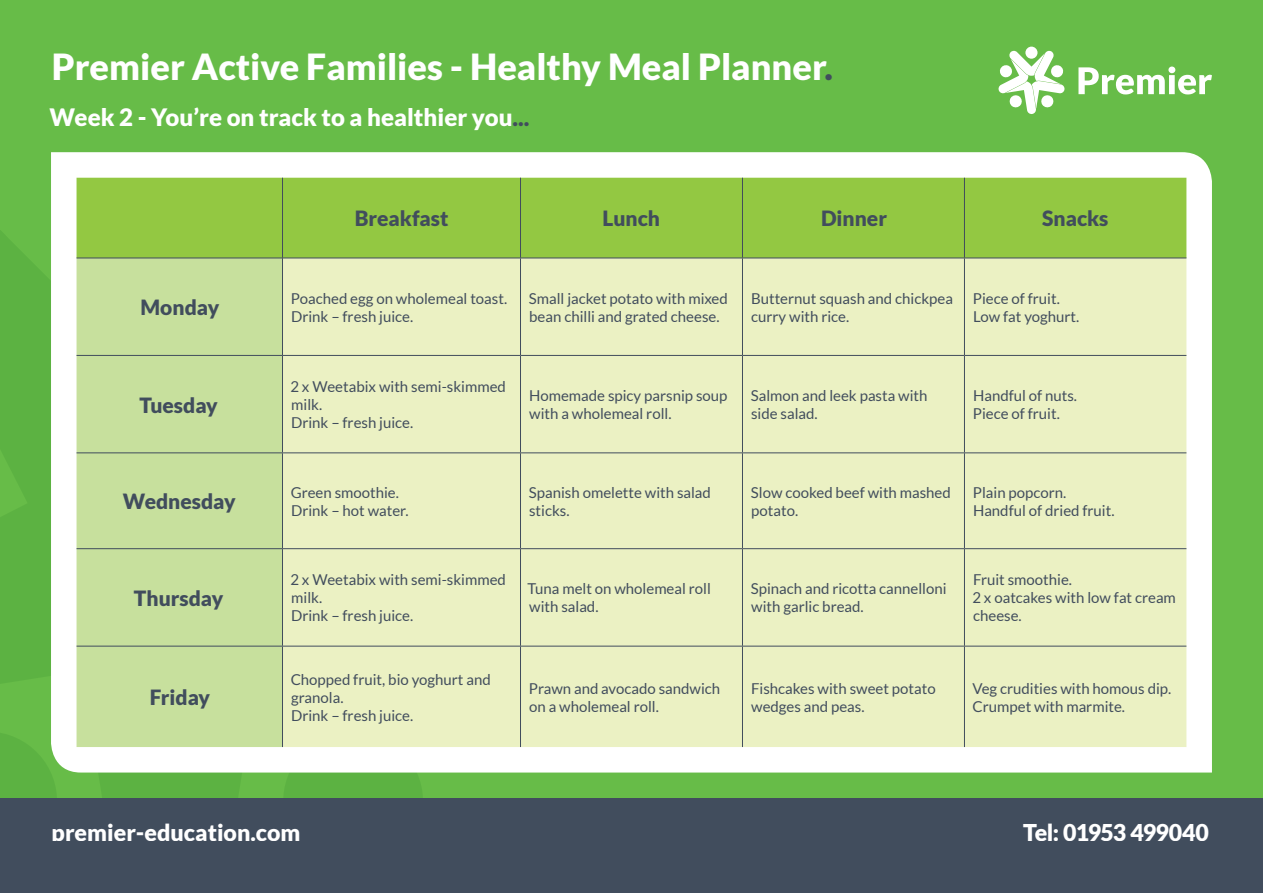
<style>
.page{position:relative;width:1263px;height:893px;background:#67bc48}
.page>*{position:absolute;margin:0;border:0;box-sizing:border-box;transform-origin:0 0}
.t1{font:900 36px "Lato";color:#fff}
.t2{font:900 24px "Lato";color:#fff}
.t3{font:900 23.1px "Lato";color:#fff}
.t4{font:900 23.1px "Lato";letter-spacing:-.035em;color:#fff}
.t5{font:900 21px "Lato";color:#414d5d}
.t6{font:15px/18px "Lato";color:#414d5d}
.s1{color:#414d5d}
</style>
<div class="page">
<svg style="left:274px;top:772px;width:158px;height:26px"></svg>
<svg style="left:75px;top:772px;width:150px;height:26px;fill:#5cb242"></svg>
<svg style="left:0;top:733px;width:56px;height:65px"></svg>
<div style="left:0;top:505px;width:51px;height:178px;background:#5cb242"></div>
<svg style="left:0;top:231px;width:51px;height:274px;fill:#5cb242"></svg>
<div style="left:0;top:798px;width:1263px;height:95px;background:#414d5d"></div>
<div style="left:51px;top:152px;width:1161px;height:620px;background:#fff"></div>
<div style="left:1025px;top:47px;width:12px;height:12px;background:#fff;border-radius:50%"></div>
<svg style="left:1078px;top:67px;width:134px;height:27px"></svg>
<svg style="left:998px;top:50px;width:67px;height:64px"></svg>
<div style="left:77px;top:178px;width:1109px;height:80px;background:#93c842"></div>
<div style="left:77px;top:258px;width:205px;height:489px;background:#c7e09d"></div>
<div style="left:283px;top:259px;width:903px;height:488px;background:#ebf1c3"></div>
<hr style="left:282px;top:178px;width:1px;height:79px;background:#414d5d">
<hr style="left:520px;top:178px;width:1px;height:80px;background:#414d5d">
<hr style="left:742px;top:178px;width:1px;height:80px;background:#414d5d">
<hr style="left:964px;top:178px;width:1px;height:80px;background:#414d5d">
<hr style="left:77px;top:257px;width:206px;height:1px;background:#414d5d">
<hr style="left:77px;top:355px;width:205px;height:1px;background:#414d5d">
<hr style="left:77px;top:452px;width:205px;height:1px;background:#414d5d">
<hr style="left:77px;top:548px;width:205px;height:1px;background:#414d5d">
<hr style="left:77px;top:646px;width:205px;height:1px;background:#414d5d">
<hr style="left:282px;top:258px;width:238px;height:1px;background:#414d5d">
<hr style="left:282px;top:258px;width:1px;height:97px;background:#414d5d">
<hr style="left:520px;top:258px;width:222px;height:1px;background:#414d5d">
<hr style="left:520px;top:258px;width:1px;height:97px;background:#414d5d">
<hr style="left:742px;top:258px;width:222px;height:1px;background:#414d5d">
<hr style="left:742px;top:258px;width:1px;height:97px;background:#414d5d">
<hr style="left:964px;top:258px;width:222px;height:1px;background:#414d5d">
<hr style="left:964px;top:258px;width:1px;height:97px;background:#414d5d">
<hr style="left:282px;top:355px;width:238px;height:1px;background:#414d5d">
<hr style="left:282px;top:356px;width:1px;height:96px;background:#414d5d">
<hr style="left:520px;top:355px;width:222px;height:1px;background:#414d5d">
<hr style="left:520px;top:356px;width:1px;height:96px;background:#414d5d">
<hr style="left:742px;top:355px;width:222px;height:1px;background:#414d5d">
<hr style="left:742px;top:356px;width:1px;height:96px;background:#414d5d">
<hr style="left:964px;top:355px;width:222px;height:1px;background:#414d5d">
<hr style="left:964px;top:356px;width:1px;height:96px;background:#414d5d">
<hr style="left:282px;top:452px;width:238px;height:1px;background:#414d5d">
<hr style="left:282px;top:453px;width:1px;height:95px;background:#414d5d">
<hr style="left:520px;top:452px;width:222px;height:1px;background:#414d5d">
<hr style="left:520px;top:453px;width:1px;height:95px;background:#414d5d">
<hr style="left:742px;top:452px;width:222px;height:1px;background:#414d5d">
<hr style="left:742px;top:453px;width:1px;height:95px;background:#414d5d">
<hr style="left:964px;top:452px;width:222px;height:1px;background:#414d5d">
<hr style="left:964px;top:453px;width:1px;height:95px;background:#414d5d">
<hr style="left:282px;top:548px;width:238px;height:1px;background:#414d5d">
<hr style="left:282px;top:549px;width:1px;height:97px;background:#414d5d">
<hr style="left:520px;top:548px;width:222px;height:1px;background:#414d5d">
<hr style="left:520px;top:549px;width:1px;height:97px;background:#414d5d">
<hr style="left:742px;top:548px;width:222px;height:1px;background:#414d5d">
<hr style="left:742px;top:549px;width:1px;height:97px;background:#414d5d">
<hr style="left:964px;top:548px;width:222px;height:1px;background:#414d5d">
<hr style="left:964px;top:549px;width:1px;height:97px;background:#414d5d">
<hr style="left:282px;top:646px;width:238px;height:1px;background:#414d5d">
<hr style="left:282px;top:646px;width:1px;height:101px;background:#414d5d">
<hr style="left:520px;top:646px;width:222px;height:1px;background:#414d5d">
<hr style="left:520px;top:646px;width:1px;height:101px;background:#414d5d">
<hr style="left:742px;top:646px;width:222px;height:1px;background:#414d5d">
<hr style="left:742px;top:646px;width:1px;height:101px;background:#414d5d">
<hr style="left:964px;top:646px;width:222px;height:1px;background:#414d5d">
<hr style="left:964px;top:646px;width:1px;height:101px;background:#414d5d">
<h1 class="t1" style="left:52px;top:46px;width:783px">Premier Active Families - Healthy Meal Planner<span class="s1">.</span></h1>
<h2 class="t2" style="left:50px;top:103px;width:482px">Week 2 - You’re on track to a healthier you<span class="s1">...</span></h2>
<h3 class="t5" style="left:355px;top:206px;width:95px">Breakfast</h3>
<h3 class="t5" style="left:602px;top:206px;width:59px">Lunch</h3>
<h3 class="t5" style="left:821px;top:206px;width:68px">Dinner</h3>
<h3 class="t5" style="left:1042px;top:206px;width:68px">Snacks</h3>
<h3 class="t5" style="left:141px;top:295px;width:80px">Monday</h3>
<p class="t6" style="left:291px;top:289px;width:218px">Poached egg on wholemeal toast.<br>Drink – fresh juice.</p>
<p class="t6" style="left:529px;top:289px;width:200px">Small jacket potato with mixed bean chilli and grated cheese.</p>
<p class="t6" style="left:751px;top:289px;width:203px">Butternut squash and chickpea curry with rice.</p>
<p class="t6" style="left:973px;top:289px;width:108px">Piece of fruit.<br>Low fat yoghurt.</p>
<h3 class="t5" style="left:139px;top:393px;width:80px">Tuesday</h3>
<p class="t6" style="left:290px;top:378px;width:217px">2 x Weetabix with semi-skimmed milk.<br>Drink – fresh juice.</p>
<p class="t6" style="left:529px;top:387px;width:200px">Homemade spicy parsnip soup with a wholemeal roll.</p>
<p class="t6" style="left:751px;top:387px;width:178px">Salmon and leek pasta with side salad.</p>
<p class="t6" style="left:973px;top:387px;width:106px">Handful of nuts.<br>Piece of fruit.</p>
<h3 class="t5" style="left:123px;top:489px;width:115px">Wednesday</h3>
<p class="t6" style="left:291px;top:483px;width:119px">Green smoothie.<br>Drink – hot water.</p>
<p class="t6" style="left:529px;top:483px;width:184px">Spanish omelette with salad sticks.</p>
<p class="t6" style="left:751px;top:483px;width:201px">Slow cooked beef with mashed potato.</p>
<p class="t6" style="left:973px;top:483px;width:143px">Plain popcorn.<br>Handful of dried fruit.</p>
<h3 class="t5" style="left:134px;top:586px;width:91px">Thursday</h3>
<h3 class="t5" style="left:150px;top:685px;width:62px">Friday</h3>
<p class="t6" style="left:290px;top:571px;width:217px">2 x Weetabix with semi-skimmed milk.<br>Drink – fresh juice.</p>
<p class="t6" style="left:527px;top:580px;width:185px">Tuna melt on wholemeal roll with salad.</p>
<p class="t6" style="left:751px;top:580px;width:197px">Spinach and ricotta cannelloni with garlic bread.</p>
<p class="t6" style="left:972px;top:571px;width:205px">Fruit smoothie.<br>2 x oatcakes with low fat cream cheese.</p>
<p class="t6" style="left:291px;top:670px;width:202px">Chopped fruit, bio yoghurt and granola.<br>Drink – fresh juice.</p>
<p class="t6" style="left:529px;top:679px;width:193px">Prawn and avocado sandwich on a wholemeal roll.</p>
<p class="t6" style="left:751px;top:679px;width:186px">Fishcakes with sweet potato wedges and peas.</p>
<p class="t6" style="left:972px;top:679px;width:200px">Veg crudities with homous dip.<br>Crumpet with marmite.</p>
<h3 class="t3" style="left:52px;top:819px;width:250px">premier-education.com</h3>
<h3 class="t4" style="left:1023px;top:819px;width:187px">Tel: 01953 499040</h3>
</div>
